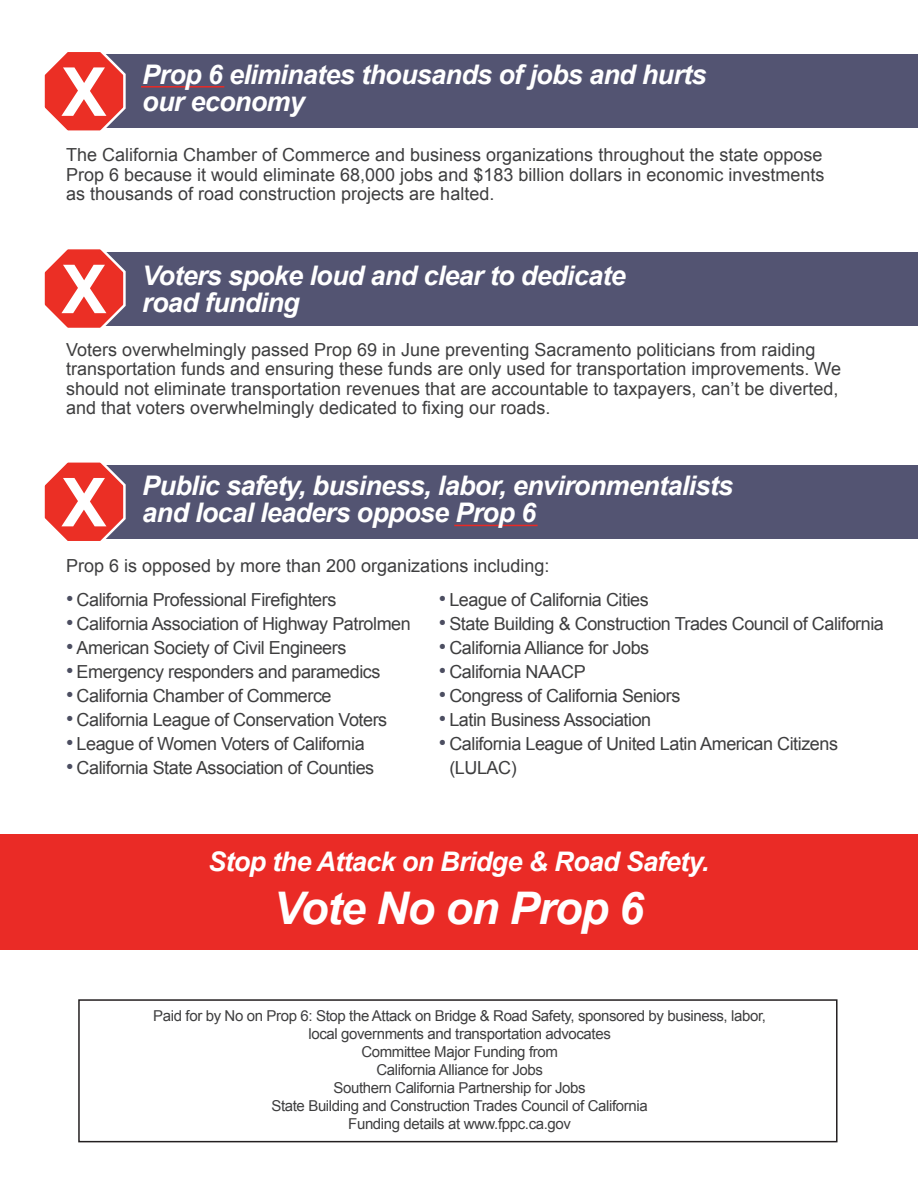
<style>
.page{position:relative;width:918px;height:1188px;background:#fff}
.page>*{position:absolute;margin:0;border:0;box-sizing:border-box;transform-origin:0 0}
.t1{font:700 67.65px "Arial";color:#fff}
.t2{font:italic 700 45px "Arial";letter-spacing:-.025em;color:#fff}
.t3{font:italic 700 27px/27px "Arial";letter-spacing:-.025em;color:#fff}
.t4{font:18px/19.5px "Arial";letter-spacing:-.025em;color:#3e3e3f}
.t5{font:18px/19.5px "Arial";color:#3e3e3f}
.t6{font:15px/18px "Arial";letter-spacing:-.025em;color:#3e3e3f;text-align:center}
.s1{font-size:21px;color:#4c4e61}
</style>
<div class="page">
<div style="left:93px;top:252px;width:825px;height:73px;background:#535472"></div>
<div style="left:93px;top:465px;width:825px;height:74px;background:#535472"></div>
<svg style="left:44px;top:249px;width:83px;height:79px"></svg>
<hr style="left:454px;top:525px;width:84px;height:1px;background:#eb2a25">
<svg style="left:44px;top:462px;width:82px;height:79px"></svg>
<div style="left:0;top:834px;width:918px;height:115px;background:#ea2b26"></div>
<div style="left:93px;top:54px;width:825px;height:74px;background:#535472"></div>
<svg style="left:44px;top:52px;width:82px;height:79px"></svg>
<hr style="left:141px;top:86px;width:83px;height:2px;background:#eb2a25">
<div style="left:78px;top:999px;width:760px;height:143px;border:2px solid #231f20"></div>
<p class="t1" style="left:61px;top:48px;width:47px">X</p>
<p class="t3" style="left:142px;top:62px;width:566px">Prop 6 eliminates thousands of jobs and hurts our economy</p>
<p class="t4" style="left:66px;top:146px;width:760px;text-align:justify">The California Chamber of Commerce and business organizations throughout the state oppose Prop 6 because it would eliminate 68,000 jobs and $183 billion dollars in economic investments as thousands of road construction projects are halted.</p>
<p class="t1" style="left:61px;top:245px;width:47px">X</p>
<p class="t3" style="left:142px;top:263px;width:485px">Voters spoke loud and clear to dedicate road funding</p>
<p class="t5" style="left:66px;top:340px;width:777px">Voters overwhelmingly passed Prop 69 in June preventing Sacramento politicians from raiding transportation funds and ensuring these funds are only used for transportation improvements. We should not eliminate transportation revenues that are accountable to taxpayers, can’t be diverted, and that voters overwhelmingly dedicated to fixing our roads.</p>
<p class="t1" style="left:61px;top:458px;width:47px">X</p>
<p class="t3" style="left:142px;top:473px;width:592px">Public safety, business, labor, environmentalists and local leaders oppose Prop 6</p>
<p class="t5" style="left:66px;top:556px;width:485px">Prop 6 is opposed by more than 200 organizations including:</p>
<p class="t4" style="left:66px;top:590px;width:272px"><span class="s1">•</span> California Professional Firefighters</p>
<p class="t4" style="left:66px;top:614px;width:346px"><span class="s1">•</span> California Association of Highway Patrolmen</p>
<p class="t4" style="left:66px;top:638px;width:282px"><span class="s1">•</span> American Society of Civil Engineers</p>
<p class="t4" style="left:66px;top:662px;width:316px"><span class="s1">•</span> Emergency responders and paramedics</p>
<p class="t4" style="left:66px;top:686px;width:267px"><span class="s1">•</span> California Chamber of Commerce</p>
<p class="t4" style="left:66px;top:710px;width:323px"><span class="s1">•</span> California League of Conservation Voters</p>
<p class="t4" style="left:66px;top:734px;width:300px"><span class="s1">•</span> League of Women Voters of California</p>
<p class="t4" style="left:66px;top:758px;width:310px"><span class="s1">•</span> California State Association of Counties</p>
<p class="t4" style="left:439px;top:590px;width:211px"><span class="s1">•</span> League of California Cities</p>
<p class="t4" style="left:439px;top:614px;width:447px"><span class="s1">•</span> State Building &amp; Construction Trades Council of California</p>
<p class="t4" style="left:439px;top:638px;width:212px"><span class="s1">•</span> California Alliance for Jobs</p>
<p class="t4" style="left:439px;top:662px;width:148px"><span class="s1">•</span> California NAACP</p>
<p class="t4" style="left:439px;top:686px;width:243px"><span class="s1">•</span> Congress of California Seniors</p>
<p class="t4" style="left:439px;top:710px;width:214px"><span class="s1">•</span> Latin Business Association</p>
<p class="t4" style="left:449px;top:732px;width:390px;line-height:24px;text-indent:-10px"><span class="s1">•</span> California League of United Latin American Citizens (LULAC)</p>
<p class="t3" style="left:208px;top:849px;width:503px">Stop the Attack on Bridge &amp; Road Safety.</p>
<p class="t2" style="left:274px;top:879px;width:372px">Vote No on Prop 6</p>
<p class="t6" style="left:153px;top:1007px;width:614px">Paid for by No on Prop 6: Stop the Attack on Bridge &amp; Road Safety, sponsored by business, labor, local governments and transportation advocates</p>
<p class="t6" style="left:361px;top:1043px;width:198px">Committee Major Funding from</p>
<p class="t6" style="left:376px;top:1061px;width:168px">California Alliance for Jobs</p>
<p class="t6" style="left:334px;top:1079px;width:254px">Southern California Partnership for Jobs</p>
<p class="t6" style="left:271px;top:1097px;width:378px">State Building and Construction Trades Council of California<br>Funding details at www.fppc.ca.gov</p>
</div>
